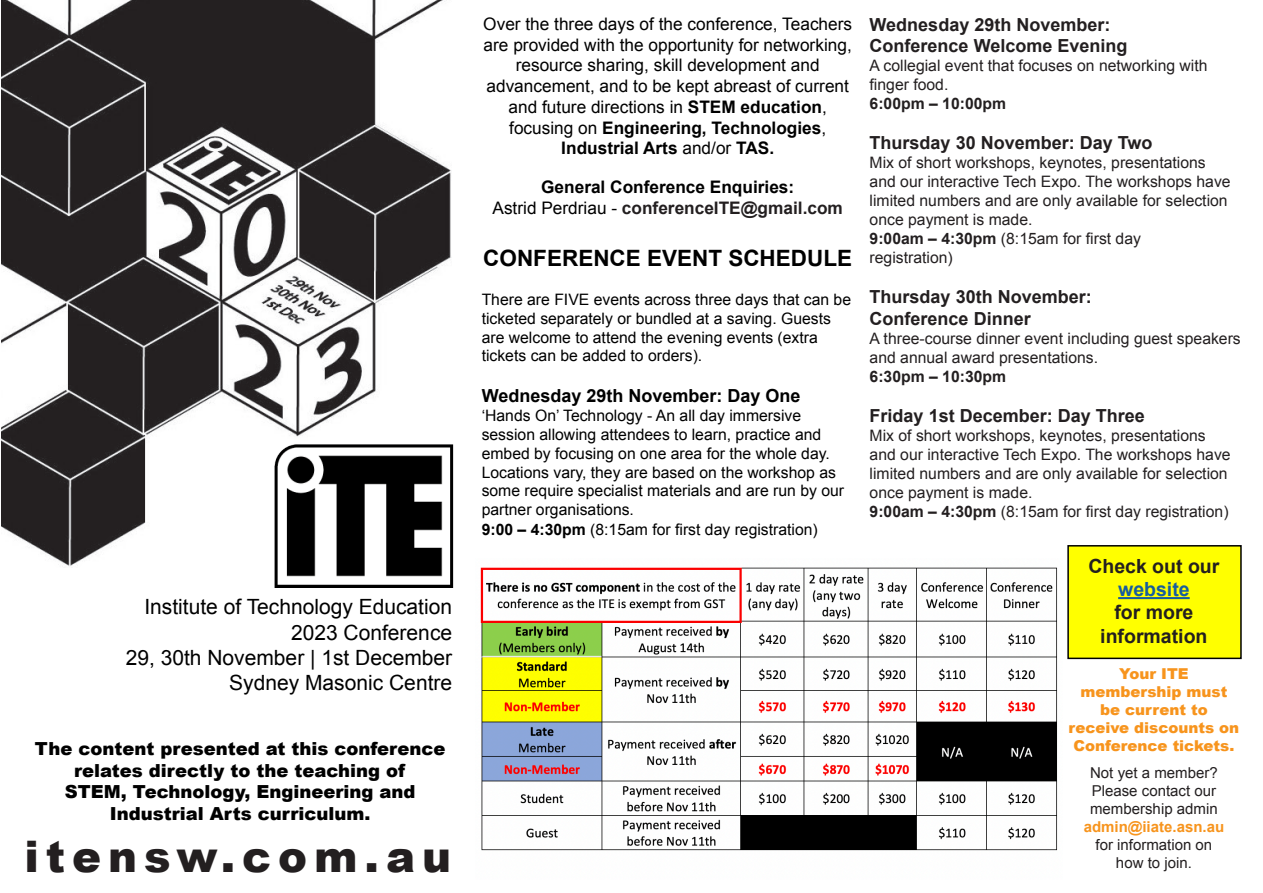
<style>
.page{position:relative;width:1263px;height:893px;background:#fff}
.page>*{position:absolute;margin:0;border:0;box-sizing:border-box;transform-origin:0 0}
.t1{font:900 43.5px "Arial";letter-spacing:.16em;color:#231f20}
.t2{font:700 22.5px "Arial";color:#000}
.t3{font:21px "Arial";color:#000}
.t4{font:700 19.5px/23.4px "Arial";color:#231f20;text-align:center}
.t5{font:700 18px "Arial";color:#231f20}
.t6{font:900 18px/21.6px "Arial";color:#000;text-align:center}
.t7{font:700 18px "Arial";color:#000}
.t8{font:17.25px/20.7px "Arial";color:#000;text-align:center}
.t9{font:700 17.25px "Arial";color:#231f20}
.t10{font:700 17.25px "Arial";color:#000}
.t11{font:15.75px/18.9px "Arial";color:#231f20}
.t12{font:15.75px/18.9px "Arial";color:#000}
.t13{font:700 15.75px "Arial";color:#231f20}
.t14{font:15px/18px "Arial";color:#231f20;text-align:center}
.t15{font:900 15px/18px "Arial";color:#f7941d;text-align:center}
.s1{font-weight:700}
.s2{font-weight:400;color:#000}
.s3{color:#175d9e}
.s4{font-weight:700;color:#f7941d}
</style>
<div class="page">
<div style="left:1067px;top:545px;width:175px;height:114px;background:#ff0;border:2px solid #000"></div>
<hr style="left:1118px;top:597px;width:72px;height:2px;background:#175d9e">
<img style="left:480px;top:567px;width:578px;height:284px">
<img style="left:2px;top:0;width:450px;height:566px">
<img style="left:274px;top:445px;width:179px;height:142px">
<p class="t3" style="left:144px;top:593px;width:309px">Institute of Technology Education</p>
<p class="t3" style="left:291px;top:618px;width:163px">2023 Conference</p>
<p class="t3" style="left:126px;top:644px;width:328px">29, 30th November | 1st December</p>
<p class="t3" style="left:229px;top:669px;width:224px">Sydney Masonic Centre</p>
<p class="t6" style="left:35px;top:737px;width:412px">The content presented at this conference relates directly to the teaching of</p>
<p class="t6" style="left:65px;top:780px;width:352px">STEM, Technology, Engineering and<br>Industrial Arts curriculum.</p>
<p class="t1" style="left:24px;top:825px;width:428px">itensw.com.au</p>
<p class="t8" style="left:483px;top:14px;width:370px">Over the three days of the conference, Teachers are provided with the opportunity for networking, resource sharing, skill development and advancement, and to be kept abreast of current and future directions in <span class="s1">STEM education</span>, focusing on <span class="s1">Engineering, Technologies</span>, <span class="s1">Industrial Arts</span> and/or <span class="s1">TAS.</span></p>
<p class="t10" style="left:541px;top:175px;width:255px">General Conference Enquiries:</p>
<p class="t9" style="left:492px;top:196px;width:352px"><span class="s2">Astrid Perdriau -</span> conferenceITE@gmail.com</p>
<p class="t2" style="left:483px;top:243px;width:370px">CONFERENCE EVENT SCHEDULE</p>
<p class="t12" style="left:482px;top:290px;width:371px">There are FIVE events across three days that can be ticketed separately or bundled at a saving. Guests are welcome to attend the evening events (extra tickets can be added to orders).</p>
<p class="t7" style="left:482px;top:384px;width:320px">Wednesday 29th November: Day One</p>
<p class="t12" style="left:482px;top:406px;width:364px">‘Hands On’ Technology - An all day immersive session allowing attendees to learn, practice and embed by focusing on one area for the whole day.<br>Locations vary, they are based on the workshop as some require specialist materials and are run by our partner organisations.</p>
<p class="t12" style="left:482px;top:520px;width:338px"><span class="s1">9:00 – 4:30pm</span> (8:15am for first day registration)</p>
<p class="t5" style="left:870px;top:12px;width:242px">Wednesday 29th November:</p>
<p class="t5" style="left:870px;top:34px;width:259px">Conference Welcome Evening</p>
<p class="t11" style="left:870px;top:56px;width:339px">A collegial event that focuses on networking with finger food.</p>
<p class="t13" style="left:870px;top:93px;width:138px">6:00pm – 10:00pm</p>
<p class="t5" style="left:870px;top:131px;width:284px">Thursday 30 November: Day Two</p>
<p class="t11" style="left:870px;top:153px;width:362px">Mix of short workshops, keynotes, presentations and our interactive Tech Expo. The workshops have limited numbers and are only available for selection once payment is made.</p>
<p class="t11" style="left:870px;top:229px;width:273px"><span class="s1">9:00am – 4:30pm</span> (8:15am for first day registration)</p>
<p class="t5" style="left:870px;top:285px;width:224px">Thursday 30th November:</p>
<p class="t5" style="left:870px;top:307px;width:163px">Conference Dinner</p>
<p class="t11" style="left:870px;top:329px;width:373px">A three-course dinner event including guest speakers and annual award presentations.</p>
<p class="t13" style="left:870px;top:366px;width:138px">6:30pm – 10:30pm</p>
<p class="t5" style="left:870px;top:404px;width:277px">Friday 1st December: Day Three</p>
<p class="t11" style="left:870px;top:426px;width:362px">Mix of short workshops, keynotes, presentations and our interactive Tech Expo. The workshops have limited numbers and are only available for selection once payment is made.</p>
<p class="t11" style="left:870px;top:502px;width:360px"><span class="s1">9:00am – 4:30pm</span> (8:15am for first day registration)</p>
<p class="t4" style="left:1088px;top:555px;width:133px">Check out our <span class="s3">website</span></p>
<p class="t4" style="left:1100px;top:601px;width:109px">for more information</p>
<p class="t15" style="left:1068px;top:664px;width:172px">Your ITE membership must be current to receive discounts on<br>Conference tickets.</p>
<p class="t14" style="left:1084px;top:764px;width:142px">Not yet a member?<br>Please contact our membership admin <span class="s4">admin@iiate.asn.au</span></p>
<p class="t14" style="left:1095px;top:836px;width:118px">for information on</p>
<p class="t14" style="left:1116px;top:854px;width:77px">how to join.</p>
</div>
